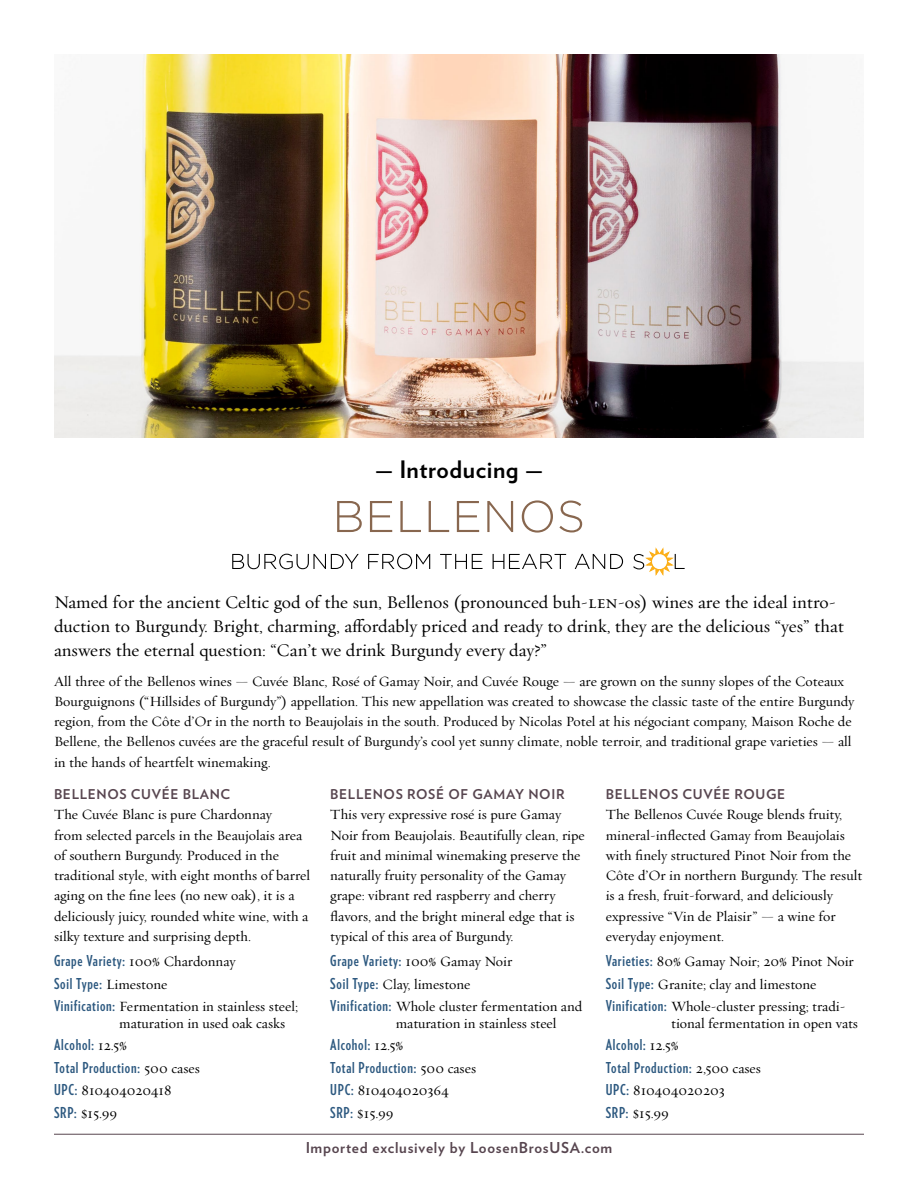
<style>
.page{position:relative;width:918px;height:1188px;background:#fff}
.page>*{position:absolute;margin:0;border:0;box-sizing:border-box;transform-origin:0 0}
.HD_1A-V{font:700 24px "Verlag";letter-spacing:.025em;color:#000}
.Text-Requiem{font:18px/24px "Requiem Text";color:#000}
.Tech_Info_Bullets{font:700 15px "Verlag Compressed";letter-spacing:.05em;color:#2d5980}
.t1{font:700 15px "Verlag";letter-spacing:.05em;color:#57454f}
.Text-Requiem-2{font:14.25px/20.2px "Requiem Text";color:#000}
.Tech_Info_Bullets-2{font:14.25px/16.5px "Requiem Text";color:#000}
.subhd_1{font:700 13.5px "Verlag";letter-spacing:.05em;color:#57454f}
.s1{font-family:"Requiem Text";font-weight:400;font-size:14.25px;color:#000}
.s2{font-family:"Verlag Compressed";font-weight:700;font-size:15px;color:#2d5980}
</style>
<div class="page">
<hr style="left:54px;top:1134px;width:810px;height:1px;background:#57454f">
<img style="left:54px;top:54px;width:810px;height:383px">
<svg style="left:337px;top:500px;width:245px;height:33px"></svg>
<svg style="left:232px;top:554px;width:127px;height:15px"></svg>
<svg style="left:368px;top:554px;width:62px;height:15px"></svg>
<svg style="left:440px;top:554px;width:43px;height:15px"></svg>
<svg style="left:493px;top:554px;width:73px;height:15px"></svg>
<svg style="left:575px;top:554px;width:48px;height:15px"></svg>
<svg style="left:633px;top:547px;width:52px;height:29px"></svg>
<p class="HD_1A-V" style="left:375px;top:451px;width:170px">— Introducing —</p>
<p class="Text-Requiem" style="left:54px;top:590px;width:791px">Named for the ancient Celtic god of the sun, Bellenos (pronounced buh-len-os) wines are the ideal intro&shy;duction to Burgundy. Bright, charming, affordably priced and ready to drink, they are the delicious “yes” that answers the eternal question: “Can’t we drink Burgundy every day?”</p>
<p class="Text-Requiem-2" style="left:54px;top:670px;width:802px">All three of the Bellenos wines — Cuvée Blanc, Rosé of Gamay Noir, and Cuvée Rouge — are grown on the sunny slopes of the Coteaux Bourguignons (“Hillsides of Burgundy”) appellation. This new appellation was created to showcase the classic taste of the entire Burgundy region, from the Côte d’Or in the north to Beaujolais in the south. Produced by Nicolas Potel at his négociant company, Maison Roche de Bellene, the Bellenos cuvées are the graceful result of Burgundy’s cool yet sunny climate, noble terroir, and traditional grape varieties — all in the hands of heartfelt winemaking.</p>
<p class="subhd_1" style="left:330px;top:784px;width:236px">BELLENOS ROSÉ OF GAMAY NOIR</p>
<p class="Text-Requiem-2" style="left:330px;top:804px;width:256px">This very expressive rosé is pure Gamay Noir from Beaujolais. Beautifully clean, ripe fruit and minimal winemaking preserve the naturally fruity personality of the Gamay grape: vibrant red raspberry and cherry flavors, and the bright mineral edge that is typical of this area of Burgundy.</p>
<p class="Tech_Info_Bullets" style="left:330px;top:950px;width:183px">Grape Variety: <span class="s1">100% Gamay Noir</span></p>
<p class="Tech_Info_Bullets-2" style="left:330px;top:976px;width:142px"><span class="s2">Soil Type:</span> Clay, limestone</p>
<p class="Tech_Info_Bullets-2" style="left:396px;top:998px;width:188px;text-indent:-66px"><span class="s2">Vinification:</span> Whole cluster fermentation and maturation in stainless steel</p>
<p class="Tech_Info_Bullets" style="left:330px;top:1034px;width:75px">Alcohol: <span class="s1">12.5%</span></p>
<p class="Tech_Info_Bullets" style="left:330px;top:1057px;width:147px">Total Production: <span class="s1">500 cases</span></p>
<p class="Tech_Info_Bullets-2" style="left:330px;top:1082px;width:120px"><span class="s2">UPC:</span> 810404020364</p>
<p class="Tech_Info_Bullets-2" style="left:330px;top:1105px;width:65px"><span class="s2">SRP:</span> $15.99</p>
<p class="subhd_1" style="left:54px;top:784px;width:178px">BELLENOS CUVÉE BLANC</p>
<p class="Text-Requiem-2" style="left:54px;top:804px;width:258px">The Cuvée Blanc is pure Chardonnay<br>from selected parcels in the Beaujolais area of southern Burgundy. Produced in the traditional style, with eight months of barrel aging on the fine lees (no new oak), it is a deliciously juicy, rounded white wine, with a silky texture and surprising depth.</p>
<p class="Tech_Info_Bullets-2" style="left:54px;top:953px;width:183px"><span class="s2">Grape Variety:</span> 100% Chardonnay</p>
<p class="Tech_Info_Bullets" style="left:54px;top:973px;width:115px">Soil Type: <span class="s1">Limestone</span></p>
<p class="Tech_Info_Bullets-2" style="left:119px;top:998px;width:180px;text-indent:-65px"><span class="s2">Vinification:</span> Fermentation in stainless steel; maturation in used oak casks</p>
<p class="Tech_Info_Bullets" style="left:54px;top:1034px;width:75px">Alcohol: <span class="s1">12.5%</span></p>
<p class="Tech_Info_Bullets" style="left:54px;top:1057px;width:147px">Total Production: <span class="s1">500 cases</span></p>
<p class="Tech_Info_Bullets-2" style="left:54px;top:1082px;width:119px"><span class="s2">UPC:</span> 810404020418</p>
<p class="Tech_Info_Bullets-2" style="left:54px;top:1105px;width:65px"><span class="s2">SRP:</span> $15.99</p>
<p class="subhd_1" style="left:606px;top:784px;width:181px">BELLENOS CUVÉE ROUGE</p>
<p class="Text-Requiem-2" style="left:606px;top:804px;width:258px">The Bellenos Cuvée Rouge blends fruity, mineral-inflected Gamay from Beaujolais with finely structured Pinot Noir from the Côte d’Or in northern Burgundy. The result is a fresh, fruit-forward, and deliciously expressive “Vin de Plaisir” — a wine for everyday enjoyment.</p>
<p class="Tech_Info_Bullets-2" style="left:606px;top:953px;width:250px"><span class="s2">Varieties:</span> 80% Gamay Noir; 20% Pinot Noir</p>
<p class="Tech_Info_Bullets-2" style="left:606px;top:976px;width:212px"><span class="s2">Soil Type:</span> Granite; clay and limestone</p>
<p class="Tech_Info_Bullets-2" style="left:671px;top:998px;width:188px;text-indent:-66px"><span class="s2">Vinification:</span> Whole-cluster pressing; tradi&shy;tional fermentation in open vats</p>
<p class="Tech_Info_Bullets" style="left:606px;top:1034px;width:75px">Alcohol: <span class="s1">12.5%</span></p>
<p class="Tech_Info_Bullets" style="left:606px;top:1057px;width:157px">Total Production: <span class="s1">2,500 cases</span></p>
<p class="Tech_Info_Bullets-2" style="left:606px;top:1082px;width:121px"><span class="s2">UPC:</span> 810404020203</p>
<p class="Tech_Info_Bullets-2" style="left:606px;top:1105px;width:65px"><span class="s2">SRP:</span> $15.99</p>
<p class="t1" style="left:306px;top:1135px;width:308px">Imported exclusively by LoosenBrosUSA.com</p>
</div>
